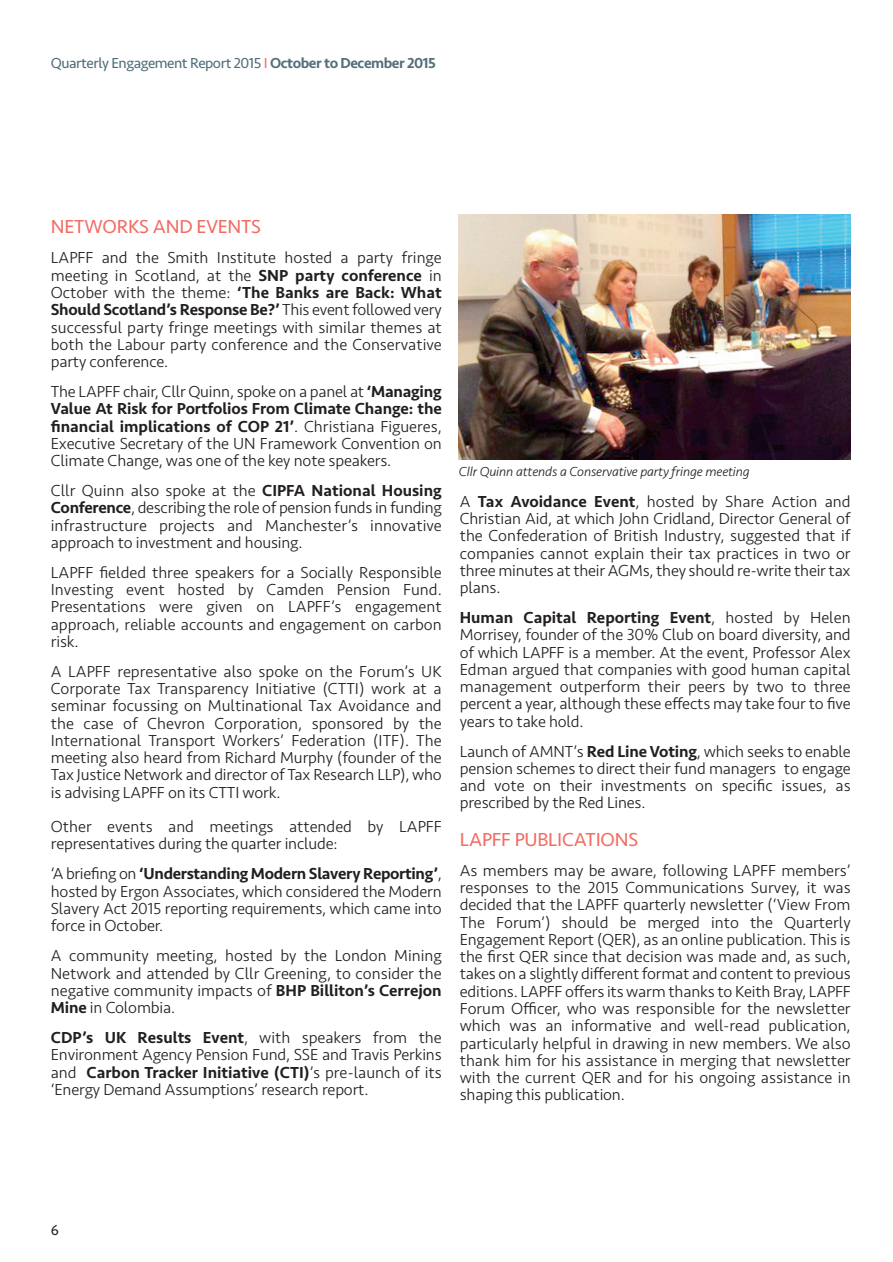
<style>
.page{position:relative;width:893px;height:1262px;background:#fff}
.page>*{position:absolute;margin:0;border:0;box-sizing:border-box;transform-origin:0 0}
.t1{font:19.5px "Seravek";letter-spacing:-.01em;color:#f26c63}
.t2{font:300 16.5px/17.2px "Seravek";letter-spacing:-.01em;color:#231f20;text-align:justify}
.t3{font:15px "Seravek";letter-spacing:-.03em;color:#526e7a}
.t4{font:15px "Seravek";color:#231f20}
.t5{font:italic 300 13.5px "Seravek";letter-spacing:-.01em;color:#231f20}
.s1{color:#f26c63}
.s2{font-weight:500}
</style>
<div class="page">
<img style="left:459px;top:215px;width:391px;height:244px">
<p class="t3" style="left:51px;top:58px;width:386px">Quarterly Engagement Report 2015 <span class="s1">I</span> <span class="s2">October to December 2015</span></p>
<p class="t1" style="left:51px;top:220px;width:212px">NETWORKS AND EVENTS</p>
<p class="t2" style="left:51px;top:251px;width:392px">LAPFF and the Smith Institute hosted a party fringe meeting in Scotland, at the <span class="s2">SNP party conference</span> in October with the theme: <span class="s2">‘The Banks are Back: What Should Scotland’s Response Be?’</span> This event followed very successful party fringe meetings with similar themes at both the Labour party conference and the Conservative party conference.</p>
<p class="t2" style="left:51px;top:384px;width:392px">The LAPFF chair, Cllr Quinn, spoke on a panel at <span class="s2">‘Managing Value At Risk for Portfolios From Climate Change: the financial implications of COP 21’</span>. Christiana Figueres, Executive Secretary of the UN Framework Convention on Climate Change, was one of the key note speakers.</p>
<p class="t2" style="left:51px;top:483px;width:392px">Cllr Quinn also spoke at the <span class="s2">CIPFA National Housing Conference</span>, describing the role of pension funds in funding infrastructure projects and Manchester’s innovative approach to investment and housing.</p>
<p class="t2" style="left:51px;top:565px;width:392px">LAPFF fielded three speakers for a Socially Responsible Investing event hosted by Camden Pension Fund.<br>Presentations were given on LAPFF’s engagement approach, reliable accounts and engagement on carbon risk.</p>
<p class="t2" style="left:51px;top:664px;width:392px">A LAPFF representative also spoke on the Forum’s UK Corporate Tax Transparency Initiative (CTTI) work at a seminar focussing on Multinational Tax Avoidance and the case of Chevron Corporation, sponsored by the International Transport Workers’ Federation (ITF). The meeting also heard from Richard Murphy (founder of the Tax Justice Network and director of Tax Research LLP), who is advising LAPFF on its CTTI work.</p>
<p class="t2" style="left:51px;top:819px;width:392px">Other events and meetings attended by LAPFF representatives during the quarter include:</p>
<p class="t2" style="left:51px;top:866px;width:392px">‘A briefing on <span class="s2">‘Understanding Modern Slavery Reporting’</span>, hosted by Ergon Associates, which considered the Modern Slavery Act 2015 reporting requirements, which came into force in October.</p>
<p class="t2" style="left:51px;top:948px;width:392px">A community meeting, hosted by the London Mining Network and attended by Cllr Greening, to consider the negative community impacts of <span class="s2">BHP Billiton’s Cerrejon Mine</span> in Colombia.</p>
<p class="t2" style="left:51px;top:1030px;width:392px"><span class="s2">CDP’s UK Results Event</span>, with speakers from the Environment Agency Pension Fund, SSE and Travis Perkins and <span class="s2">Carbon Tracker Initiative (CTI)</span>’s pre-launch of its ‘Energy Demand Assumptions’ research report.</p>
<p class="t5" style="left:459px;top:466px;width:292px">Cllr Quinn attends a Conservative party fringe meeting</p>
<p class="t2" style="left:460px;top:494px;width:392px">A <span class="s2">Tax Avoidance Event</span>, hosted by Share Action and Christian Aid, at which John Cridland, Director General of the Confederation of British Industry, suggested that if companies cannot explain their tax practices in two or three minutes at their AGMs, they should re-write their tax plans.</p>
<p class="t2" style="left:460px;top:610px;width:392px"><span class="s2">Human Capital Reporting Event</span>, hosted by Helen Morrisey, founder of the 30% Club on board diversity, and of which LAPFF is a member. At the event, Professor Alex Edman argued that companies with good human capital management outperform their peers by two to three percent a year, although these effects may take four to five years to take hold.</p>
<p class="t2" style="left:460px;top:744px;width:392px">Launch of AMNT’s <span class="s2">Red Line Voting</span>, which seeks to enable pension schemes to direct their fund managers to engage and vote on their investments on specific issues, as prescribed by the Red Lines.</p>
<p class="t1" style="left:460px;top:832px;width:180px">LAPFF PUBLICATIONS</p>
<p class="t2" style="left:460px;top:863px;width:392px">As members may be aware, following LAPFF members’ responses to the 2015 Communications Survey, it was decided that the LAPFF quarterly newsletter (‘View From The Forum’) should be merged into the Quarterly Engagement Report (QER), as an online publication. This is the first QER since that decision was made and, as such, takes on a slightly different format and content to previous editions. LAPFF offers its warm thanks to Keith Bray, LAPFF Forum Officer, who was responsible for the newsletter which was an informative and well-read publication, particularly helpful in drawing in new members. We also thank him for his assistance in merging that newsletter with the current QER and for his ongoing assistance in shaping this publication.</p>
<p class="t4" style="left:51px;top:1223px;width:10px">6</p>
</div>
